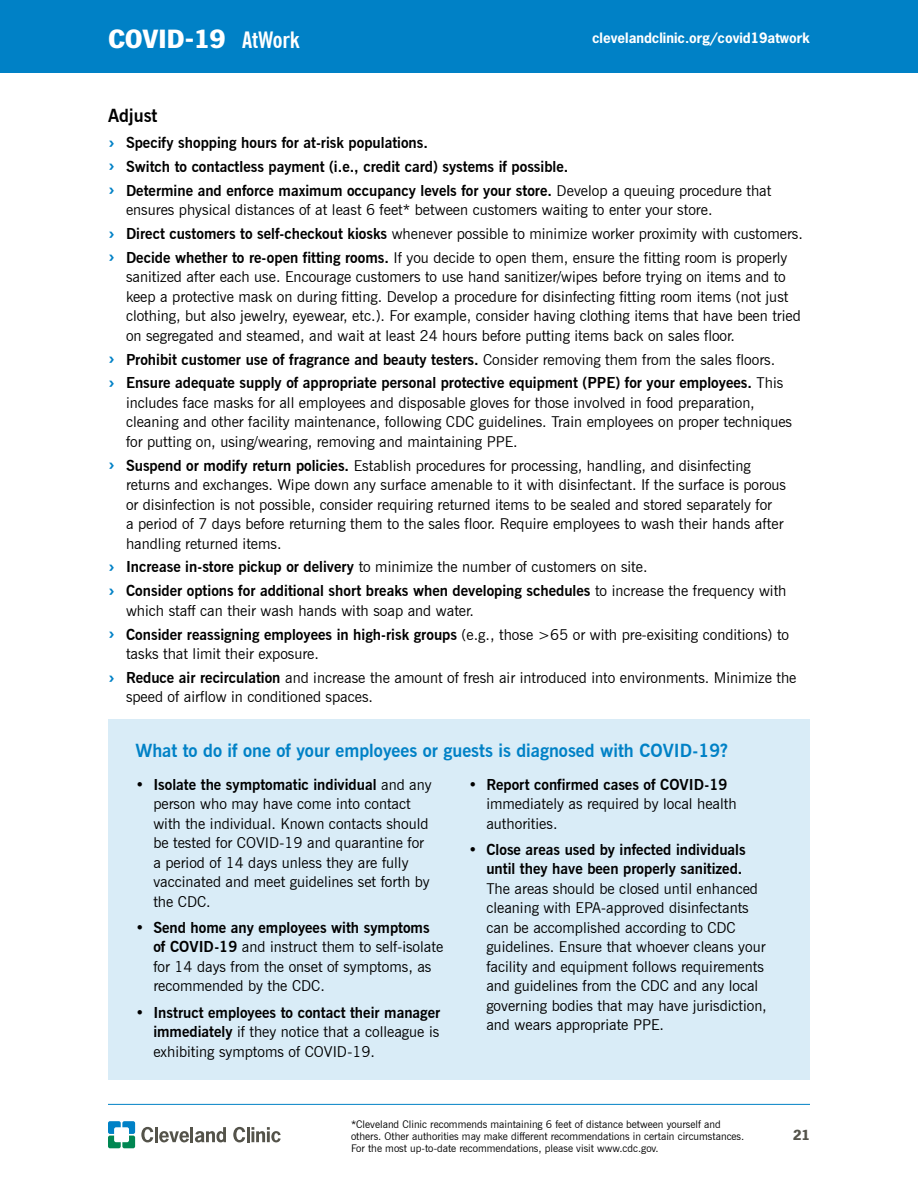
<style>
.page{position:relative;width:918px;height:1188px;background:#fff}
.page>*{position:absolute;margin:0;border:0;box-sizing:border-box;transform-origin:0 0}
.t1{font:900 27px "News Gothic LT Std";color:#fff}
.t2{font:700 18px "News Gothic BT";color:#0081c6}
.t3{font:700 18px "News Gothic BT";color:#000}
.t4{font:15px/19.5px "News Gothic BT";color:#000}
.t5{font:700 15px/23.9px "News Gothic BT";color:#000}
.t6{font:900 15px "News Gothic LT Std";color:#54534a}
.t7{font:700 13.5px "News Gothic Std";color:#fff}
.t8{font:10.5px/12px "News Gothic BT";color:#000}
.s1{font-family:"News Gothic BT";font-weight:700;font-stretch:condensed;font-size:22.5px}
.s2{font-size:19.8px;color:#0081c6}
.s3{font-weight:400}
.s4{font-weight:700;font-size:19.8px;color:#0081c6}
.s5{font-weight:700}
</style>
<div class="page">
<hr style="left:108px;top:1104px;width:702px;height:1px;background:#0081c6">
<div style="left:0;top:0;width:918px;height:73px;background:#0081c6"></div>
<svg style="left:141px;top:1127px;width:12px;height:15px"></svg>
<hr style="left:155px;top:1127px;width:3px;height:15px;background:#54534a">
<svg style="left:159px;top:1131px;width:30px;height:11px"></svg>
<hr style="left:190px;top:1127px;width:3px;height:15px;background:#54534a">
<svg style="left:195px;top:1127px;width:31px;height:15px"></svg>
<svg style="left:233px;top:1127px;width:12px;height:15px"></svg>
<hr style="left:247px;top:1127px;width:3px;height:15px;background:#54534a">
<svg style="left:251px;top:1127px;width:30px;height:15px"></svg>
<svg style="left:108px;top:1121px;width:27px;height:27px"></svg>
<div style="left:108px;top:720px;width:702px;height:360px;background:#d9ecf7"></div>
<h1 class="t1" style="left:108px;top:23px;width:193px">COVID-19 <span class="s1">AtWork</span></h1>
<p class="t7" style="left:592px;top:29px;width:219px">clevelandclinic.org/covid19atwork</p>
<p class="t3" style="left:108px;top:104px;width:51px">Adjust</p>
<p class="t5" style="left:108px;top:131px;width:665px"><span class="s2">›</span> Specify shopping hours for at-risk populations.<br><span class="s2">›</span> Switch to contactless payment (i.e., credit card) systems if possible.<br><span class="s2">›</span> Determine and enforce maximum occupancy levels for your store. <span class="s3">Develop a queuing procedure that</span></p>
<p class="t4" style="left:108px;top:198px;width:697px;line-height:23.9px;text-indent:18px">ensures physical distances of at least 6 feet* between customers waiting to enter your store.<br><span class="s4">›</span> <span class="s5">Direct customers to self-checkout kiosks</span> whenever possible to minimize worker proximity with customers. <span class="s4">›</span> <span class="s5">Decide whether to re-open fitting rooms.</span> If you decide to open them, ensure the fitting room is properly</p>
<p class="t4" style="left:126px;top:267px;width:676px">sanitized after each use. Encourage customers to use hand sanitizer/wipes before trying on items and to keep a protective mask on during fitting. Develop a procedure for disinfecting fitting room items (not just clothing, but also jewelry, eyewear, etc.). For example, consider having clothing items that have been tried on segregated and steamed, and wait at least 24 hours before putting items back on sales floor.</p>
<p class="t5" style="left:108px;top:347px;width:677px"><span class="s2">›</span> Prohibit customer use of fragrance and beauty testers. <span class="s3">Consider removing them from the sales floors. </span><span class="s2">›</span> Ensure adequate supply of appropriate personal protective equipment (PPE) for your employees. <span class="s3">This</span></p>
<p class="t4" style="left:126px;top:393px;width:668px">includes face masks for all employees and disposable gloves for those involved in food preparation, cleaning and other facility maintenance, following CDC guidelines. Train employees on proper techniques for putting on, using/wearing, removing and maintaining PPE.</p>
<p class="t4" style="left:126px;top:455px;width:662px;text-indent:-18px"><span class="s4">›</span> <span class="s5">Suspend or modify return policies.</span> Establish procedures for processing, handling, and disinfecting returns and exchanges. Wipe down any surface amenable to it with disinfectant. If the surface is porous or disinfection is not possible, consider requiring returned items to be sealed and stored separately for<br>a period of 7 days before returning them to the sales floor. Require employees to wash their hands after handling returned items.</p>
<p class="t5" style="left:108px;top:555px;width:680px"><span class="s2">›</span> Increase in-store pickup or delivery <span class="s3">to minimize the number of customers on site.<br></span><span class="s2">›</span> Consider options for additional short breaks when developing schedules <span class="s3">to increase the frequency with</span></p>
<p class="t4" style="left:108px;top:598px;width:683px;line-height:23.9px;text-indent:18px">which staff can their wash hands with soap and water.<br><span class="s4">›</span> <span class="s5">Consider reassigning employees in high-risk groups</span> (e.g., those &gt;65 or with pre-exisiting conditions) to</p>
<p class="t4" style="left:108px;top:642px;width:690px;line-height:23.9px;text-indent:18px">tasks that limit their exposure.<br><span class="s4">›</span> <span class="s5">Reduce air recirculation</span> and increase the amount of fresh air introduced into environments. Minimize the</p>
<p class="t4" style="left:126px;top:687px;width:249px">speed of airflow in conditioned spaces.</p>
<p class="t2" style="left:135px;top:739px;width:594px">What to do if one of your employees or guests is diagnosed with COVID-19?</p>
<p class="t4" style="left:153px;top:774px;width:280px;text-indent:-18px">• <span class="s5">Isolate the symptomatic individual</span> and any person who may have come into contact with the individual. Known contacts should be tested for COVID-19 and quarantine for a period of 14 days unless they are fully vaccinated and meet guidelines set forth by the CDC.</p>
<p class="t4" style="left:153px;top:918px;width:291px;text-indent:-18px">• <span class="s5">Send home any employees with symptoms of COVID-19</span> and instruct them to self-isolate for 14 days from the onset of symptoms, as recommended by the CDC.</p>
<p class="t4" style="left:153px;top:1002px;width:288px;text-align:justify;text-indent:-18px">• <span class="s5">Instruct employees to contact their manager immediately</span> if they notice that a colleague is exhibiting symptoms of COVID-19.</p>
<p class="t4" style="left:486px;top:774px;width:252px;text-indent:-18px">• <span class="s5">Report confirmed cases of COVID-19 </span>immediately as required by local health authorities.</p>
<p class="t5" style="left:468px;top:840px;width:279px;line-height:19.5px;text-align:right"><span class="s3">•</span> Close areas used by infected individuals until they have been properly sanitized.</p>
<p class="t4" style="left:486px;top:879px;width:282px">The areas should be closed until enhanced cleaning with EPA-approved disinfectants can be accomplished according to CDC guidelines. Ensure that whoever cleans your facility and equipment follows requirements and guidelines from the CDC and any local governing bodies that may have jurisdiction, and wears appropriate PPE.</p>
<p class="t8" style="left:351px;top:1119px;width:395px">*Cleveland Clinic recommends maintaining 6 feet of distance between yourself and others. Other authorities may make different recommendations in certain circumstances.<br>For the most up-to-date recommendations, please visit www.cdc.gov.</p>
<p class="t6" style="left:793px;top:1126px;width:18px">21</p>
</div>
